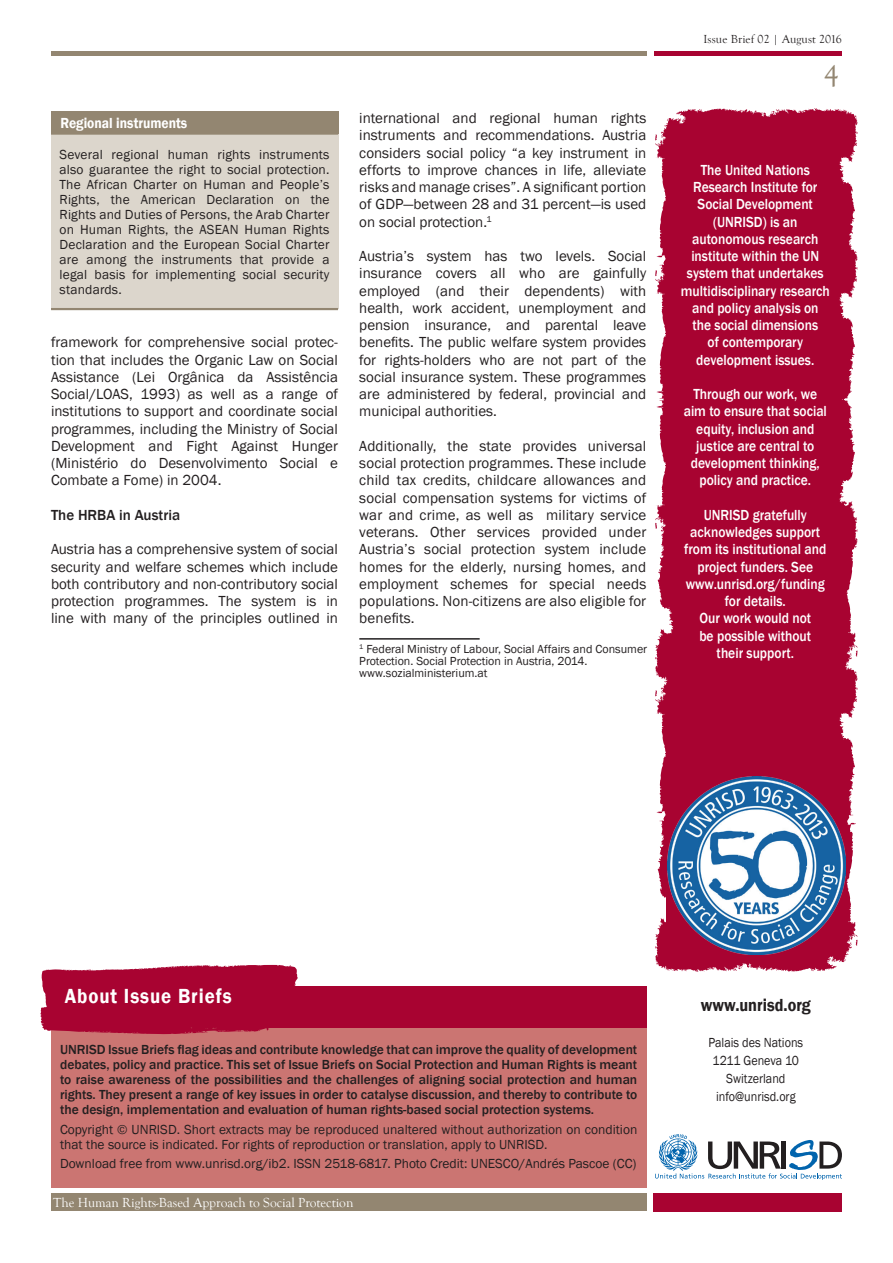
<style>
.page{position:relative;width:893px;height:1263px;background:#fff}
.page>*{position:absolute;margin:0;border:0;box-sizing:border-box;transform-origin:0 0}
.t1{font:30px "Goudy Old Style T";color:#938671}
.Box_title_larger{font:600 21px "Franklin Gothic";letter-spacing:.05em;color:#fff;scale:.9 1}
.t2{font:600 18px "Franklin Gothic";color:#231f20;scale:.9 1}
.Body_txt{font:15px/17.2px "Franklin Gothic";color:#231f20;text-align:justify}
.Body_txt_neg_centere{font:500 15px/17.2px "Franklin Gothic";color:#fff;text-align:center;scale:.9 1}
.Box_title{font:600 15px "Franklin Gothic";color:#fff;scale:.9 1}
.Title_3{font:500 15px "Franklin Gothic";color:#231f20}
.Box_txt_2{font:13.5px/15px "Franklin Gothic";color:#231f20}
.Box_txt_2-2{font:500 13.5px/15px "Franklin Gothic";color:#231f20;text-align:justify}
.Box_txt_2-3{font:13.5px/18px "Franklin Gothic";color:#231f20;text-align:center;scale:.9 1}
.Page_title__left_ali{font:13.5px "Goudy Old Style T";color:#fff}
.Footnote{font:12px/12px "Franklin Gothic";color:#231f20}
.Header_left_aligned{font:12px "Goudy Old Style T";letter-spacing:.01em;color:#231f20}
</style>
<div class="page">
<svg style="left:655px;top:108px;width:203px;height:864px;background:#b01a44"></svg>
<img style="left:668px;top:777px;width:178px;height:178px">
<hr style="left:51px;top:51px;width:595px;height:4px;background:#938671">
<svg style="left:655px;top:1134px;width:187px;height:46px"></svg>
<div style="left:51px;top:1013px;width:595px;height:175px;background:#cb7572"></div>
<div style="left:51px;top:1194px;width:595px;height:17px;background:#938671"></div>
<svg style="left:40px;top:965px;width:258px;height:69px;background:#ae1740"></svg>
<div style="left:653px;top:1194px;width:189px;height:18px;background:#a80331"></div>
<hr style="left:655px;top:51px;width:187px;height:4px;background:#a80331">
<div style="left:238px;top:986px;width:408px;height:42px;background:#a80331"></div>
<div style="left:51px;top:112px;width:287px;height:22px;background:#938671"></div>
<div style="left:51px;top:134px;width:287px;height:175px;background:#dcd6cc"></div>
<hr style="left:51px;top:134px;width:287px;height:1px;background:#938671">
<hr style="left:51px;top:308px;width:287px;height:2px;background:#938671">
<hr style="left:359px;top:638px;width:121px;height:2px;background:#231f20">
<p class="Box_title" style="left:60px;top:114px;width:143px">Regional instruments</p>
<p class="Box_txt_2" style="left:60px;top:147px;width:272px;text-align:justify">Several regional human rights instruments also guarantee the right to social protection.<br>The African Charter on Human and People’s Rights, the American Declaration on the Rights and Duties of Persons, the Arab Charter on Human Rights, the ASEAN Human Rights Declaration and the European Social Charter are among the instruments that provide a legal basis for implementing social security standards.</p>
<p class="Body_txt" style="left:51px;top:334px;width:289px">framework for comprehensive social protec&shy;tion that includes the Organic Law on Social Assistance (Lei Orgânica da Assistência Social/LOAS, 1993) as well as a range of institutions to support and coordinate social programmes, including the Ministry of Social Development and Fight Against Hunger (Ministério do Desenvolvimento Social e Combate a Fome) in 2004.</p>
<p class="Title_3" style="left:51px;top:505px;width:131px">The HRBA in Austria</p>
<p class="Body_txt" style="left:51px;top:541px;width:289px">Austria has a comprehensive system of social security and welfare schemes which include both contributory and non-contributory social protection programmes. The system is in line with many of the principles outlined in</p>
<p class="Body_txt" style="left:359px;top:110px;width:288px">international and regional human rights instruments and recommendations. Austria considers social policy “a key instrument in efforts to improve chances in life, alleviate risks and manage crises”. A significant portion of GDP—between 28 and 31 percent—is used on social protection.<sup>1</sup></p>
<p class="Body_txt" style="left:359px;top:248px;width:289px">Austria’s system has two levels. Social insurance covers all who are gainfully employed (and their dependents) with health, work accident, unemployment and pension insurance, and parental leave benefits. The public welfare system provides for rights-holders who are not part of the social insurance system. These programmes are administered by federal, provincial and municipal authorities.</p>
<p class="Body_txt" style="left:359px;top:437px;width:289px">Additionally, the state provides universal social protection programmes. These include child tax credits, childcare allowances and social compensation systems for victims of war and crime, as well as military service veterans. Other services provided under Austria’s social protection system include homes for the elderly, nursing homes, and employment schemes for special needs populations. Non-citizens are also eligible for benefits.</p>
<p class="Footnote" style="left:359px;top:643px;width:289px"><sup>1</sup> Federal Ministry of Labour, Social Affairs and Consumer<br>Protection. Social Protection in Austria, 2014. www.sozialministerium.at</p>
<p class="Header_left_aligned" style="left:704px;top:33px;width:140px">Issue Brief 02 | August 2016</p>
<p class="t1" style="left:824px;top:59px;width:16px">4</p>
<p class="Body_txt_neg_centere" style="left:681px;top:161px;width:167px">The United Nations<br>Research Institute for<br>Social Development (UNRISD) is an autonomous research institute within the UN system that undertakes multidisciplinary research and policy analysis on<br>the social dimensions<br>of contemporary development issues.</p>
<p class="Body_txt_neg_centere" style="left:684px;top:386px;width:161px">Through our work, we aim to ensure that social equity, inclusion and justice are central to development thinking, policy and practice.</p>
<p class="Body_txt_neg_centere" style="left:684px;top:506px;width:159px">UNRISD gratefully acknowledges support from its institutional and project funders. See www.unrisd.org/funding for details.</p>
<p class="Body_txt_neg_centere" style="left:699px;top:610px;width:126px">Our work would not be possible without their support.</p>
<p class="Box_title_larger" style="left:65px;top:983px;width:187px">About Issue Briefs</p>
<p class="Box_txt_2-2" style="left:60px;top:1042px;width:579px">UNRISD Issue Briefs flag ideas and contribute knowledge that can improve the quality of development debates, policy and practice. This set of Issue Briefs on Social Protection and Human Rights is meant to raise awareness of the possibilities and the challenges of aligning social protection and human rights. They present a range of key issues in order to catalyse discussion, and thereby to contribute to the design, implementation and evaluation of human rights-based social protection systems.</p>
<p class="Box_txt_2" style="left:60px;top:1122px;width:579px">Copyright © UNRISD. Short extracts may be reproduced unaltered without authorization on condition that the source is indicated. For rights of reproduction or translation, apply to UNRISD.</p>
<p class="Box_txt_2" style="left:60px;top:1156px;width:578px">Download free from www.unrisd.org/ib2. ISSN 2518-6817. Photo Credit: UNESCO/Andrés Pascoe (CC)</p>
<p class="Page_title__left_ali" style="left:53px;top:1195px;width:302px">The Human Rights-Based Approach to Social Protection</p>
<p class="t2" style="left:701px;top:994px;width:124px">www.unrisd.org</p>
<p class="Box_txt_2-3" style="left:708px;top:1034px;width:107px">Palais des Nations<br>1211 Geneva 10<br>Switzerland info@unrisd.org</p>
</div>
